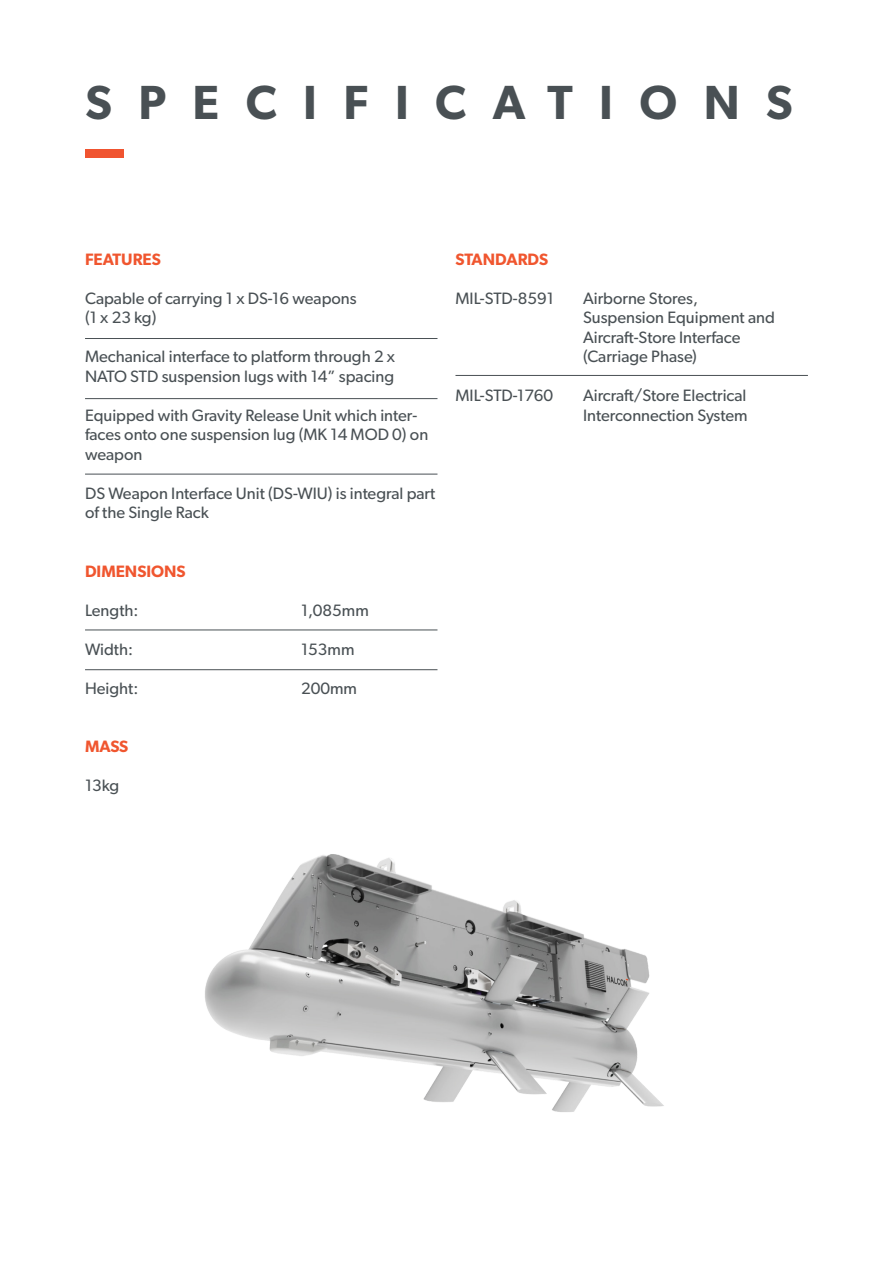
<style>
.page{position:relative;width:893px;height:1263px;background:#fff}
.page>*{position:absolute;margin:0;border:0;box-sizing:border-box;transform-origin:0 0}
.t1{font:600 48px "Gibson";letter-spacing:.55em;color:#495054}
.t2{font:16.5px/19.5px "Gibson";color:#495054}
.t3{font:600 16.5px "Gibson";color:#f0562f}
</style>
<div class="page">
<div style="left:86px;top:149px;width:38px;height:8px;background:#f05430"></div>
<hr style="left:85px;top:338px;width:352px;height:1px;background:#495054">
<hr style="left:85px;top:398px;width:352px;height:1px;background:#495054">
<hr style="left:85px;top:474px;width:352px;height:1px;background:#495054">
<hr style="left:455px;top:375px;width:353px;height:1px;background:#495054">
<hr style="left:85px;top:630px;width:352px;height:1px;background:#495054">
<hr style="left:85px;top:669px;width:352px;height:1px;background:#495054">
<img style="left:205px;top:854px;width:459px;height:258px">
<p class="t1" style="left:86px;top:74px;width:708px">SPECIFICATIONS</p>
<p class="t3" style="left:85px;top:249px;width:77px">FEATURES</p>
<p class="t2" style="left:85px;top:288px;width:273px">Capable of carrying 1 x DS-16 weapons</p>
<p class="t2" style="left:85px;top:307px;width:73px">(1 x 23 kg)</p>
<p class="t2" style="left:85px;top:346px;width:312px">Mechanical interface to platform through 2 x<br>NATO STD suspension lugs with 14” spacing</p>
<p class="t2" style="left:85px;top:405px;width:345px">Equipped with Gravity Release Unit which inter‑ faces onto one suspension lug (MK 14 MOD 0) on weapon</p>
<p class="t2" style="left:85px;top:483px;width:352px">DS Weapon Interface Unit (DS-WIU) is integral part of the Single Rack</p>
<p class="t3" style="left:85px;top:561px;width:102px">DIMENSIONS</p>
<p class="t2" style="left:85px;top:600px;width:55px">Length:</p>
<p class="t2" style="left:301px;top:600px;width:69px">1,085mm</p>
<p class="t2" style="left:85px;top:639px;width:50px">Width:</p>
<p class="t2" style="left:301px;top:639px;width:55px">153mm</p>
<p class="t2" style="left:85px;top:678px;width:55px">Height:</p>
<p class="t2" style="left:301px;top:678px;width:57px">200mm</p>
<p class="t3" style="left:85px;top:736px;width:45px">MASS</p>
<p class="t2" style="left:85px;top:775px;width:36px">13kg</p>
<p class="t3" style="left:455px;top:249px;width:94px">STANDARDS</p>
<p class="t2" style="left:455px;top:288px;width:100px">MIL-STD-8591</p>
<p class="t2" style="left:583px;top:288px;width:116px">Airborne Stores,</p>
<p class="t2" style="left:583px;top:307px;width:193px">Suspension Equipment and</p>
<p class="t2" style="left:583px;top:327px;width:159px">Aircraft-Store Interface</p>
<p class="t2" style="left:583px;top:346px;width:115px">(Carriage Phase)</p>
<p class="t2" style="left:455px;top:385px;width:99px">MIL-STD-1760</p>
<p class="t2" style="left:583px;top:385px;width:165px">Aircraft/Store Electrical</p>
<p class="t2" style="left:583px;top:405px;width:166px">Interconnection System</p>
</div>
